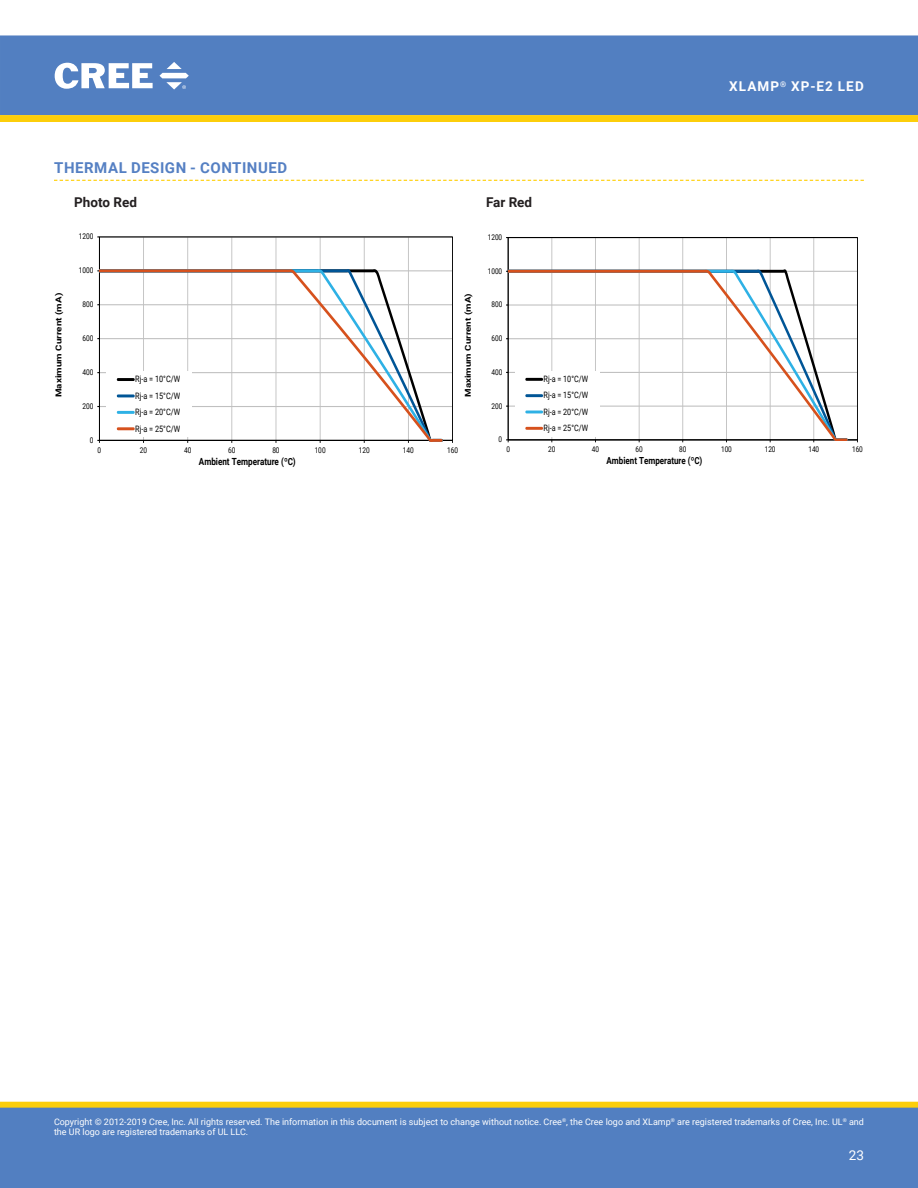
<style>
.page{position:relative;width:918px;height:1188px;background:#fff}
.page>*{position:absolute;margin:0;border:0;box-sizing:border-box;transform-origin:0 0}
.Section_heading_with{font:700 15px "Roboto";letter-spacing:.035em;color:#5580c3}
.t1{font:700 13.5px "Roboto";letter-spacing:.085em;color:#fff}
.t2{font:700 13.5px "Roboto";color:#231f20}
.t3{font:13.5px "Roboto";color:#fff}
.t4{font:700 9.75px "Roboto";color:#000;scale:.83 1}
.t5{font:700 9.75px "Roboto";color:#000;scale:.82 1}
.t6{font:9px/10.8px "Roboto";color:#fff}
.t7{font:8.85px/16.5px "Roboto";color:#000;text-align:justify;scale:.83 1}
.t8{font:8.85px/16.4px "Roboto";color:#000;text-align:justify;scale:.82 1}
.t9{font:700 8.1px "Roboto";color:#000;scale:1.21 1}
.t10{font:7.95px "Roboto";letter-spacing:-.01em;color:#000;scale:.83 1}
.t11{font:700 7.95px "Roboto";color:#000;scale:1.22 1}
.t12{font:7.95px "Roboto";letter-spacing:-.01em;color:#000;scale:.82 1}
.t13{font:7.8px "Roboto";letter-spacing:-.01em;color:#000;scale:.82 1}
</style>
<div class="page">
<div style="left:1px;top:36px;width:916px;height:78px;background:#527fc1"></div>
<div style="left:0;top:35px;width:918px;height:80px;border:1px solid #527fc1"></div>
<svg style="left:55px;top:63px;width:98px;height:26px"></svg>
<svg style="left:159px;top:62px;width:30px;height:28px"></svg>
<div style="left:1px;top:1102px;width:916px;height:6px;background:#fcce0b"></div>
<div style="left:0;top:1102px;width:918px;height:6px;border:1px solid #fcce0b"></div>
<div style="left:0;top:1108px;width:918px;height:80px;background:#527fc1"></div>
<svg style="left:0;top:115px;width:918px;height:7px;background:#fbce0d"></svg>
<svg style="left:54px;top:180px;width:810px;height:1px"></svg>
<hr style="left:99px;top:406px;width:354px;height:1px;background:#c0c0c0">
<hr style="left:99px;top:372px;width:354px;height:1px;background:#c0c0c0">
<hr style="left:99px;top:338px;width:354px;height:1px;background:#c0c0c0">
<hr style="left:99px;top:304px;width:354px;height:1px;background:#c0c0c0">
<hr style="left:99px;top:271px;width:354px;height:1px;background:#c0c0c0">
<hr style="left:143px;top:237px;width:1px;height:203px;background:#c0c0c0">
<hr style="left:187px;top:237px;width:1px;height:203px;background:#c0c0c0">
<hr style="left:231px;top:237px;width:1px;height:203px;background:#c0c0c0">
<hr style="left:276px;top:237px;width:1px;height:203px;background:#c0c0c0">
<hr style="left:320px;top:237px;width:1px;height:203px;background:#c0c0c0">
<hr style="left:364px;top:237px;width:1px;height:203px;background:#c0c0c0">
<hr style="left:408px;top:237px;width:1px;height:203px;background:#c0c0c0">
<hr style="left:99px;top:237px;width:1px;height:203px;background:#000">
<hr style="left:99px;top:440px;width:354px;height:1px;background:#000">
<svg style="left:99px;top:268px;width:345px;height:173px"></svg>
<div style="left:106px;top:371px;width:86px;height:66px;background:#fff"></div>
<hr style="left:118px;top:378px;width:16px;height:3px;background:#000">
<svg style="left:118px;top:395px;width:16px;height:2px"></svg>
<hr style="left:118px;top:411px;width:16px;height:3px;background:#2eb1e5">
<hr style="left:118px;top:427px;width:16px;height:3px;background:#d6511d">
<hr style="left:508px;top:406px;width:349px;height:1px;background:#c0c0c0">
<hr style="left:508px;top:372px;width:349px;height:1px;background:#c0c0c0">
<hr style="left:508px;top:338px;width:349px;height:1px;background:#c0c0c0">
<hr style="left:508px;top:305px;width:349px;height:1px;background:#c0c0c0">
<hr style="left:508px;top:271px;width:349px;height:1px;background:#c0c0c0">
<hr style="left:552px;top:238px;width:1px;height:202px;background:#c0c0c0">
<hr style="left:595px;top:238px;width:1px;height:202px;background:#c0c0c0">
<hr style="left:639px;top:238px;width:1px;height:202px;background:#c0c0c0">
<hr style="left:682px;top:238px;width:1px;height:202px;background:#c0c0c0">
<hr style="left:726px;top:238px;width:1px;height:202px;background:#c0c0c0">
<hr style="left:770px;top:238px;width:1px;height:202px;background:#c0c0c0">
<hr style="left:813px;top:238px;width:1px;height:202px;background:#c0c0c0">
<hr style="left:508px;top:238px;width:1px;height:202px;background:#000">
<hr style="left:508px;top:440px;width:349px;height:1px;background:#000">
<svg style="left:508px;top:268px;width:341px;height:173px"></svg>
<div style="left:515px;top:371px;width:84px;height:65px;background:#fff"></div>
<hr style="left:526px;top:378px;width:16px;height:3px;background:#000">
<hr style="left:526px;top:394px;width:16px;height:3px;background:#005596">
<svg style="left:526px;top:411px;width:16px;height:2px"></svg>
<hr style="left:526px;top:427px;width:16px;height:3px;background:#d6511d">
<p class="Section_heading_with" style="left:54px;top:157px;width:234px">THERMAL DESIGN - CONTINUED</p>
<p class="t2" style="left:74px;top:192px;width:64px">Photo Red</p>
<p class="t2" style="left:486px;top:192px;width:48px">Far Red</p>
<p class="t9" style="left:53px;top:397px;width:88px;rotate:-90deg">Maximum Current (mA)</p>
<p class="t10" style="left:79px;top:231px;width:19px">1200</p>
<p class="t10" style="left:79px;top:265px;width:19px">1000</p>
<p class="t10" style="left:83px;top:299px;width:15px">800</p>
<p class="t10" style="left:83px;top:333px;width:15px">600</p>
<p class="t10" style="left:83px;top:367px;width:15px">400</p>
<p class="t10" style="left:83px;top:400px;width:15px">200</p>
<p class="t10" style="left:90px;top:434px;width:6px">0</p>
<p class="t7" style="left:135px;top:370px;width:56px">Rj-a = 10°C/W Rj-a = 15°C/W Rj-a = 20°C/W Rj-a = 25°C/W</p>
<p class="t11" style="left:462px;top:397px;width:86px;rotate:-90deg">Maximum Current (mA)</p>
<p class="t13" style="left:488px;top:232px;width:19px">1200</p>
<p class="t13" style="left:488px;top:265px;width:19px">1000</p>
<p class="t13" style="left:491px;top:299px;width:15px">800</p>
<p class="t13" style="left:491px;top:333px;width:15px">600</p>
<p class="t12" style="left:491px;top:366px;width:15px">400</p>
<p class="t13" style="left:491px;top:400px;width:15px">200</p>
<p class="t13" style="left:499px;top:434px;width:6px">0</p>
<p class="t8" style="left:544px;top:370px;width:56px">Rj-a = 10°C/W Rj-a = 15°C/W Rj-a = 20°C/W Rj-a = 25°C/W</p>
<h2 class="t1" style="left:729px;top:77px;width:136px">XLAMP<sup>®</sup> XP-E2 LED</h2>
<p class="t10" style="left:98px;top:445px;width:6px">0</p>
<p class="t10" style="left:140px;top:445px;width:10px">20</p>
<p class="t10" style="left:184px;top:445px;width:10px">40</p>
<p class="t10" style="left:228px;top:445px;width:10px">60</p>
<p class="t10" style="left:272px;top:445px;width:10px">80</p>
<p class="t10" style="left:315px;top:445px;width:15px">100</p>
<p class="t10" style="left:359px;top:445px;width:15px">120</p>
<p class="t10" style="left:403px;top:445px;width:15px">140</p>
<p class="t10" style="left:447px;top:445px;width:15px">160</p>
<p class="t4" style="left:199px;top:454px;width:118px">Ambient Temperature (ºC)</p>
<p class="t13" style="left:506px;top:444px;width:6px">0</p>
<p class="t13" style="left:548px;top:444px;width:10px">20</p>
<p class="t13" style="left:592px;top:444px;width:10px">40</p>
<p class="t13" style="left:636px;top:444px;width:10px">60</p>
<p class="t13" style="left:679px;top:444px;width:10px">80</p>
<p class="t13" style="left:721px;top:444px;width:15px">100</p>
<p class="t13" style="left:765px;top:444px;width:15px">120</p>
<p class="t13" style="left:808px;top:444px;width:15px">140</p>
<p class="t13" style="left:852px;top:444px;width:15px">160</p>
<p class="t5" style="left:607px;top:454px;width:118px">Ambient Temperature (ºC)</p>
<p class="t6" style="left:54px;top:1116px;width:812px">Copyright © 2012-2019 Cree, Inc. All rights reserved. The information in this document is subject to change without notice. Cree<sup>®</sup>, the Cree logo and XLamp<sup>®</sup> are registered trademarks of Cree, Inc. UL<sup>®</sup> and the UR logo are registered trademarks of UL LLC.</p>
<h2 class="t3" style="left:849px;top:1145px;width:17px">23</h2>
</div>
